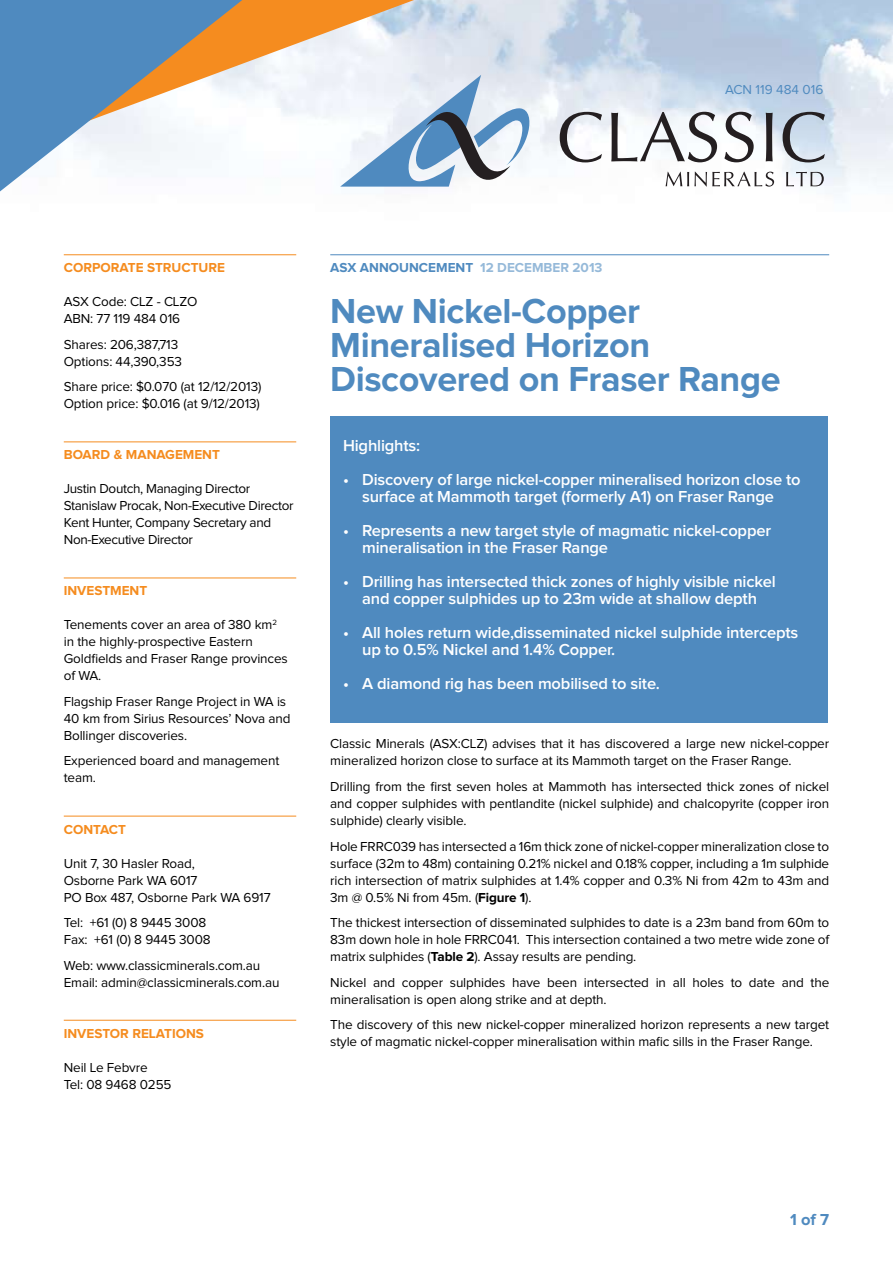
<style>
.page{position:relative;width:893px;height:1263px;background:#fff}
.page>*{position:absolute;margin:0;border:0;box-sizing:border-box;transform-origin:0 0}
.t1{font:700 36px/34px "Proxima Nova";letter-spacing:-.01em;color:#4f8abf}
.t2{font:600 16.5px/17px "Proxima Nova";letter-spacing:-.01em;color:#fff;text-align:center}
.t3{font:700 16.5px "Proxima Nova";color:#4f8abf}
.t4{font:13.5px/17px "Proxima Nova";letter-spacing:-.01em;color:#000}
.t5{font:700 13.5px "Proxima Nova";color:#f58c1f}
.t6{font:700 13.5px "Proxima Nova";color:#4f8abf}
.t7{font:13.5px "Proxima Nova";color:#4f8abf}
.s1{color:#95b9d9}
.s2{font-weight:700}
</style>
<div class="page">
<img style="left:0;top:0;width:893px;height:192px">
<svg style="left:242px;top:0;width:172px;height:133px"></svg>
<svg style="left:0;top:0;width:242px;height:191px;fill:#4f8abf"></svg>
<svg style="left:666px;top:172px;width:108px;height:15px"></svg>
<svg style="left:786px;top:172px;width:38px;height:14px"></svg>
<svg style="left:560px;top:112px;width:42px;height:50px"></svg>
<svg style="left:783px;top:112px;width:42px;height:50px;background:#a8b2be"></svg>
<svg style="left:766px;top:113px;width:7px;height:48px"></svg>
<svg style="left:724px;top:112px;width:30px;height:50px"></svg>
<svg style="left:611px;top:112px;width:106px;height:50px"></svg>
<svg style="left:340px;top:75px;width:197px;height:117px"></svg>
<hr style="left:330px;top:254px;width:499px;height:1px;background:#4f8abf">
<hr style="left:64px;top:254px;width:232px;height:1px;background:#f58c1f">
<hr style="left:64px;top:441px;width:232px;height:1px;background:#f58c1f">
<hr style="left:64px;top:578px;width:232px;height:1px;background:#f58c1f">
<hr style="left:64px;top:816px;width:232px;height:1px;background:#f58c1f">
<hr style="left:64px;top:1020px;width:232px;height:1px;background:#f58c1f">
<div style="left:330px;top:417px;width:498px;height:306px;background:#4f8abf"></div>
<p class="t7" style="left:725px;top:84px;width:100px">ACN 119 484 016</p>
<p class="t5" style="left:64px;top:261px;width:11px">COR</p>
<p class="t5" style="left:92px;top:261px;width:73px">PORATE STRUCTURE</p>
<p class="t6" style="left:330px;top:261px;width:274px">ASX Announcement <span class="s1">12 December 2013</span></p>
<p class="t4" style="left:64px;top:294px;width:135px">ASX Code: CLZ - CLZO<br>ABN: 77 119 484 016</p>
<p class="t4" style="left:64px;top:336px;width:120px">Shares: 206,387,713<br>Options: 44,390,353</p>
<p class="t4" style="left:64px;top:379px;width:199px">Share price: $0.070 (at 12/12/2013)<br>Option price: $0.016 (at 9/12/2013)</p>
<p class="t5" style="left:64px;top:449px;width:121px">BOARD &amp; MANAGEMENT</p>
<p class="t4" style="left:64px;top:481px;width:231px">Justin Doutch, Managing Director Stanislaw Procak, Non-Executive Director Kent Hunter, Company Secretary and Non-Executive Director</p>
<h1 class="t1" style="left:330px;top:296px;width:452px">New Nickel-Copper<br>Mineralised Horizon<br>Discovered on Fraser Range</h1>
<p class="t2" style="left:343px;top:437px;width:79px">Highlights:</p>
<p class="t2" style="left:343px;top:471px;width:459px">• Discovery of large nickel-copper mineralised horizon close to surface at Mammoth target (formerly A1) on Fraser Range</p>
<p class="t2" style="left:362px;top:523px;width:410px;text-align:left;text-indent:-19px">• Represents a new target style of magmatic nickel-copper mineralisation in the Fraser Range</p>
<p class="t2" style="left:343px;top:574px;width:434px">• Drilling has intersected thick zones of highly visible nickel and copper sulphides up to 23m wide at shallow depth</p>
<p class="t2" style="left:362px;top:625px;width:438px;text-align:left;text-indent:-19px">• All holes return wide,disseminated nickel sulphide intercepts up to 0.5% Nickel and 1.4% Copper.</p>
<p class="t2" style="left:343px;top:676px;width:318px">• A diamond rig has been mobilised to site.</p>
<p class="t5" style="left:64px;top:585px;width:49px">INVESTMENT</p>
<p class="t4" style="left:64px;top:617px;width:226px">Tenements cover an area of 380 km<sup>2 </sup>in the highly-prospective Eastern<br>Goldfields and Fraser Range provinces of WA.</p>
<p class="t4" style="left:64px;top:693px;width:228px">Flagship Fraser Range Project in WA is<br>40 km from Sirius Resources’ Nova and<br>Bollinger discoveries.</p>
<p class="t4" style="left:64px;top:753px;width:217px">Experienced board and management team.</p>
<p class="t4" style="left:330px;top:736px;width:500px">Classic Minerals (ASX:CLZ) advises that it has discovered a large new nickel-copper mineralized horizon close to surface at its Mammoth target on the Fraser Range.</p>
<p class="t4" style="left:330px;top:778px;width:500px;text-align:justify">Drilling from the first seven holes at Mammoth has intersected thick zones of nickel and copper sulphides with pentlandite (nickel sulphide) and chalcopyrite (copper iron sulphide) clearly visible.</p>
<p class="t4" style="left:330px;top:838px;width:500px;text-align:justify">Hole FRRC039 has intersected a 16m thick zone of nickel-copper mineralization close to surface (32m to 48m) containing 0.21% nickel and 0.18% copper, including a 1m sulphide rich intersection of matrix sulphides at 1.4% copper and 0.3% Ni from 42m to 43m and 3m @ 0.5% Ni from 45m. (<span class="s2">Figure 1</span>).</p>
<p class="t4" style="left:330px;top:915px;width:500px;text-align:justify">The thickest intersection of disseminated sulphides to date is a 23m band from 60m to 83m down hole in hole FRRC041. This intersection contained a two metre wide zone of matrix sulphides (<span class="s2">Table 2</span>). Assay results are pending.</p>
<p class="t4" style="left:330px;top:974px;width:500px">Nickel and copper sulphides have been intersected in all holes to date and the mineralisation is open along strike and at depth.</p>
<p class="t4" style="left:330px;top:1017px;width:500px">The discovery of this new nickel-copper mineralized horizon represents a new target style of magmatic nickel-copper mineralisation within mafic sills in the Fraser Range.</p>
<p class="t5" style="left:64px;top:823px;width:11px">CONT</p>
<p class="t5" style="left:100px;top:823px;width:18px">ACT</p>
<p class="t4" style="left:64px;top:855px;width:208px">Unit 7, 30 Hasler Road,<br>Osborne Park WA 6017<br>PO Box 487, Osborne Park WA 6917</p>
<p class="t4" style="left:64px;top:915px;width:148px">Tel: +61 (0) 8 9445 3008<br>Fax: +61 (0) 8 9445 3008</p>
<p class="t4" style="left:64px;top:957px;width:217px">Web: www.classicminerals.com.au<br>Email: admin@classicminerals.com.au</p>
<p class="t5" style="left:64px;top:1027px;width:49px">INVESTOR</p>
<p class="t5" style="left:132px;top:1027px;width:73px">RELATIONS</p>
<p class="t4" style="left:64px;top:1059px;width:109px">Neil Le Febvre<br>Tel: 08 9468 0255</p>
<p class="t3" style="left:790px;top:1212px;width:41px">1 of 7</p>
</div>
